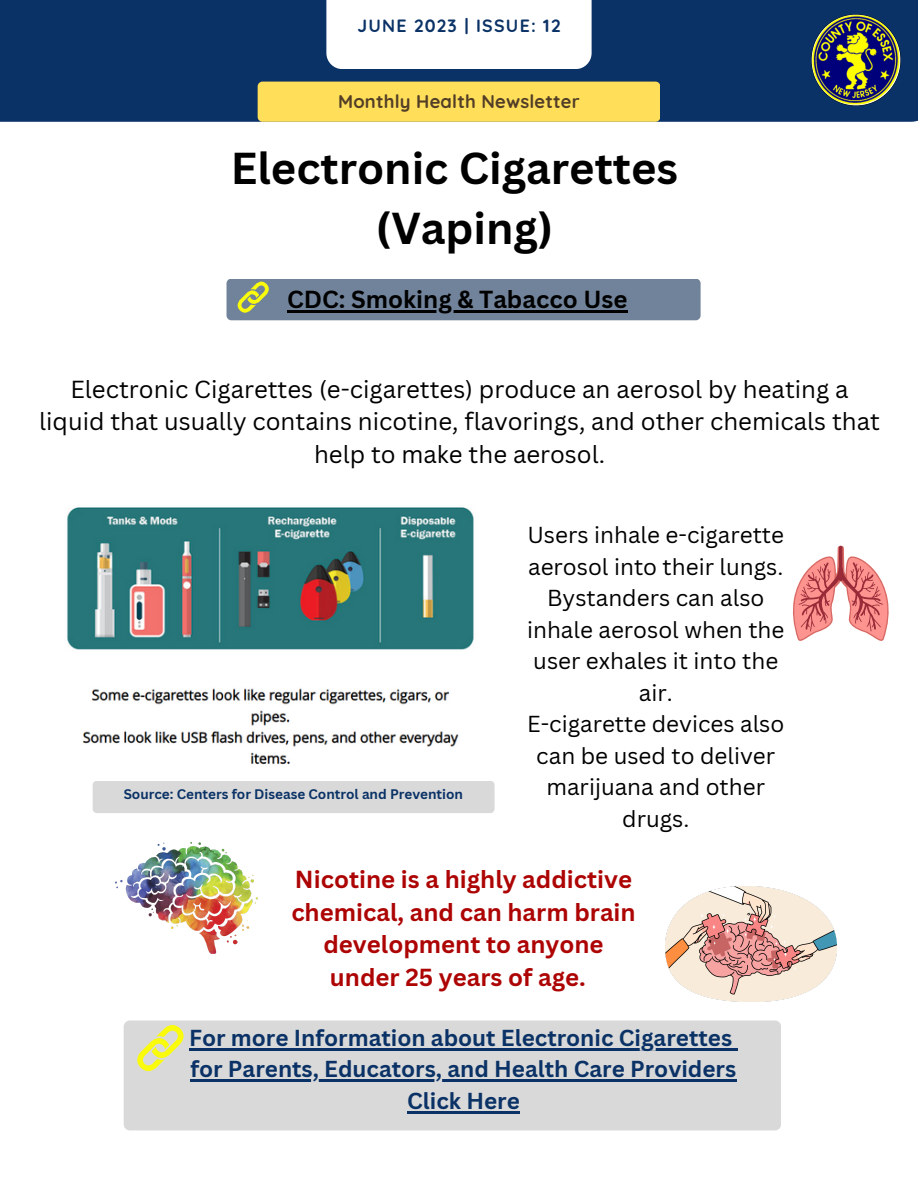
<style>
.page{position:relative;width:918px;height:1188px;background:#fff}
.page>*{position:absolute;margin:0;border:0;box-sizing:border-box;transform-origin:0 0}
.t1{font:700 43.5px/60.8px "Canva Sans";color:#000;text-align:center}
.t2{font:24px/32.7px "Canva Sans";color:#000;text-align:center}
.t3{font:700 24px/32.7px "Canva Sans";color:#ad0404;text-align:center}
.t4{font:700 24px "Canva Sans";color:#000}
.t5{font:22.5px/31.5px "Canva Sans";color:#000;text-align:center}
.t6{font:700 22.5px "Canva Sans";color:#0a3266}
.t7{font:700 18.45px "Quicksand";letter-spacing:.01em;color:#523e27}
.t8{font:700 17.7px "Quicksand";letter-spacing:.07em;color:#0a3266}
.t9{font:700 13.5px "Canva Sans";color:#0a3266}
</style>
<div class="page">
<div style="left:0;top:0;width:918px;height:122px;background:#0a3266"></div>
<img style="left:812px;top:15px;width:88px;height:91px">
<div style="left:326px;top:0;width:266px;height:69px;background:#fff"></div>
<div style="left:258px;top:82px;width:402px;height:40px;background:#ffde59;border-radius:5px"></div>
<div style="left:227px;top:279px;width:474px;height:41px;background:#71839a;border-radius:5px"></div>
<svg style="left:237px;top:281px;width:32px;height:32px"></svg>
<img style="left:67px;top:507px;width:407px;height:258px">
<div style="left:93px;top:781px;width:402px;height:32px;background:#d9d9d9;border-radius:4px"></div>
<svg style="left:793px;top:546px;width:96px;height:95px"></svg>
<img style="left:115px;top:842px;width:143px;height:112px">
<img style="left:665px;top:886px;width:171px;height:115px">
<hr style="left:287px;top:310px;width:341px;height:2px;background:#000">
<div style="left:124px;top:1020px;width:657px;height:110px;background:#d9d9d9;border-radius:6px"></div>
<hr style="left:189px;top:1048px;width:544px;height:2px;background:#0a3266">
<hr style="left:190px;top:1079px;width:547px;height:3px;background:#0a3266">
<hr style="left:407px;top:1111px;width:113px;height:2px;background:#0a3266">
<svg style="left:137px;top:1025px;width:47px;height:47px"></svg>
<p class="t8" style="left:357px;top:14px;width:205px">JUNE 2023 | ISSUE: 12</p>
<p class="t7" style="left:338px;top:90px;width:243px">Monthly Health Newsletter</p>
<p class="t1" style="left:231px;top:136px;width:449px">Electronic Cigarettes (Vaping)</p>
<p class="t4" style="left:287px;top:282px;width:342px">CDC: Smoking &amp; Tabacco Use</p>
<p class="t2" style="left:39px;top:372px;width:842px">Electronic Cigarettes (e-cigarettes) produce an aerosol by heating a liquid that usually contains nicotine, flavorings, and other chemicals that help to make the aerosol.</p>
<p class="t5" style="left:527px;top:519px;width:259px">Users inhale e-cigarette aerosol into their lungs.<br>Bystanders can also inhale aerosol when the user exhales it into the air.</p>
<p class="t5" style="left:527px;top:708px;width:259px">E-cigarette devices also can be used to deliver marijuana and other drugs.</p>
<p class="t3" style="left:291px;top:862px;width:346px">Nicotine is a highly addictive chemical, and can harm brain development to anyone under 25 years of age.</p>
<p class="t9" style="left:124px;top:784px;width:341px">Source: Centers for Disease Control and Prevention</p>
<p class="t6" style="left:189px;top:1022px;width:545px">For more Information about Electronic Cigarettes</p>
<p class="t6" style="left:190px;top:1053px;width:547px">for Parents, Educators, and Health Care Providers</p>
<p class="t6" style="left:407px;top:1085px;width:114px">Click Here</p>
</div>
